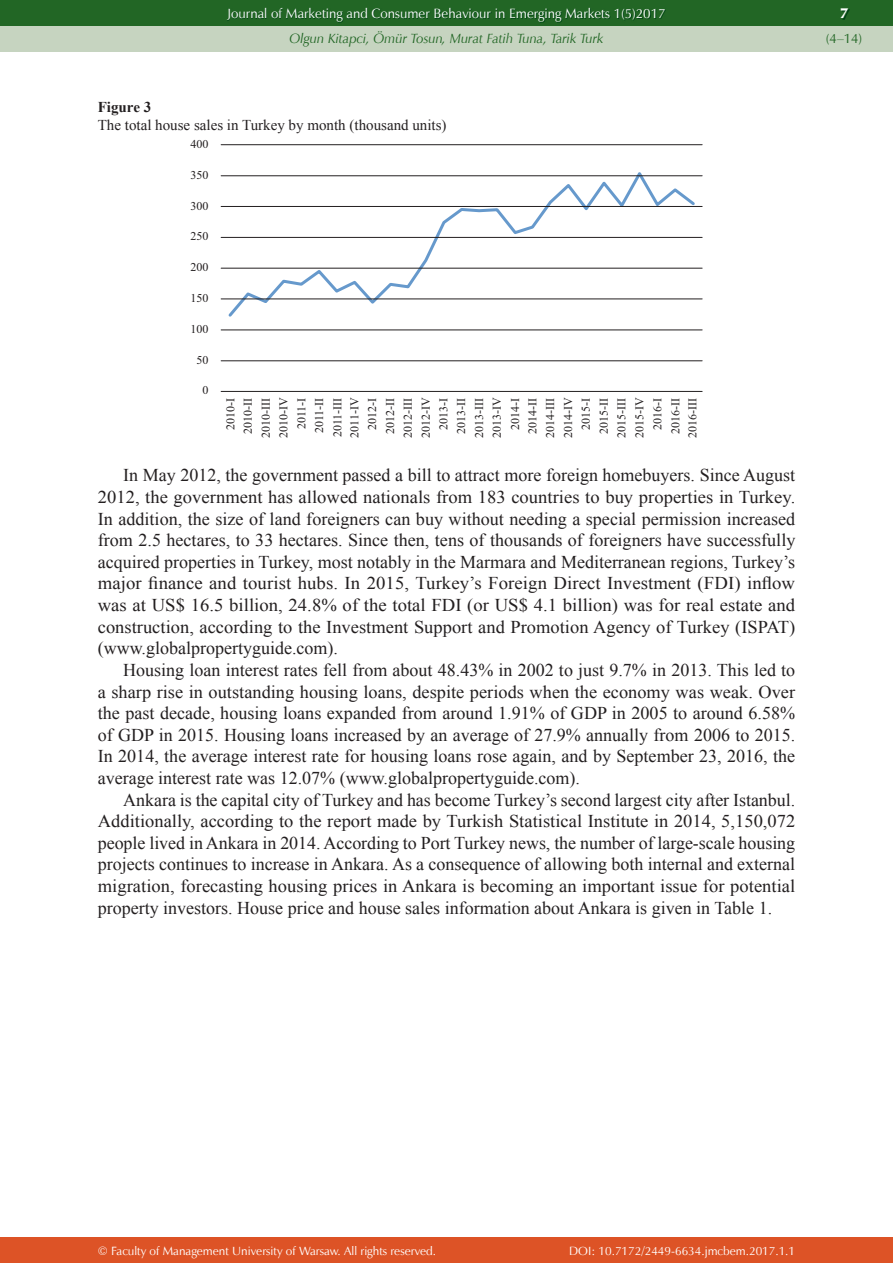
<style>
.page{position:relative;width:893px;height:1263px;background:#fff}
.page>*{position:absolute;margin:0;border:0;box-sizing:border-box;transform-origin:0 0}
.t1{font:18px/21.6px "Times New Roman";color:#231f20;text-align:justify}
.t2{font:15px "Times New Roman";color:#231f20}
.t3{font:700 15px "Times New Roman";color:#231f20}
.t4{font:15px "Zapf Humnst Ult EU";color:#fff}
.t5{font:13.5px "Zapf Humnst EU";color:#fff}
.t6{font:italic 13.5px "Zapf Humnst EU";color:#226625}
.t7{font:13.5px "Zapf Humnst EU";color:#226625}
.t8{font:12px/17.9px "Times New Roman";color:#231f20;text-align:right}
.t9{font:12px "Zapf Humnst EU";color:#fff}
</style>
<div class="page">
<div style="left:0;top:0;width:893px;height:51px;background:#c6d4c0"></div>
<div style="left:0;top:1237px;width:893px;height:26px;background:#dd5326"></div>
<div style="left:0;top:0;width:893px;height:26px;background:#226625"></div>
<img style="left:228px;top:9px;width:438px;height:14px">
<svg style="left:842px;top:10px;width:8px;height:10px"></svg>
<svg style="left:226px;top:172px;width:471px;height:145px"></svg>
<hr style="left:221px;top:144px;width:481px;height:1px;background:#231f20">
<hr style="left:221px;top:176px;width:481px;height:1px;background:#231f20">
<hr style="left:221px;top:206px;width:481px;height:1px;background:#231f20">
<hr style="left:221px;top:237px;width:481px;height:1px;background:#231f20">
<hr style="left:221px;top:268px;width:481px;height:1px;background:#231f20">
<hr style="left:221px;top:299px;width:481px;height:1px;background:#231f20">
<hr style="left:221px;top:330px;width:481px;height:1px;background:#231f20">
<hr style="left:221px;top:361px;width:481px;height:1px;background:#231f20">
<hr style="left:221px;top:391px;width:481px;height:1px;background:#231f20">
<p class="t5" style="left:227px;top:5px;width:440px">Journal of Marketing and Consumer Behaviour in Emerging Markets 1(5)2017</p>
<p class="t6" style="left:290px;top:30px;width:315px">Olgun Kitapci, Ömür Tosun, Murat Fatih Tuna, Tarik Turk</p>
<p class="t3" style="left:98px;top:99px;width:55px">Figure 3</p>
<p class="t2" style="left:98px;top:117px;width:350px">The total house sales in Turkey by month (thousand units)</p>
<p class="t8" style="left:190px;top:136px;width:19px">400</p>
<p class="t8" style="left:190px;top:167px;width:19px">350</p>
<p class="t8" style="left:190px;top:198px;width:19px">300</p>
<p class="t8" style="left:190px;top:229px;width:19px">250</p>
<p class="t8" style="left:190px;top:260px;width:19px">200</p>
<p class="t8" style="left:190px;top:291px;width:19px">150</p>
<p class="t8" style="left:190px;top:321px;width:19px">100</p>
<p class="t8" style="left:196px;top:352px;width:13px">50</p>
<p class="t8" style="left:202px;top:382px;width:7px">0</p>
<p class="t8" style="left:223px;top:430px;width:33px;rotate:-90deg">2010-I</p>
<p class="t8" style="left:240px;top:434px;width:37px;rotate:-90deg">2010-II</p>
<p class="t8" style="left:258px;top:438px;width:42px;rotate:-90deg">2010-III<br>2010-IV<br>2011-I<br>2011-II<br>2011-III</p>
<p class="t8" style="left:347px;top:438px;width:42px;rotate:-90deg">2011-IV<br>2012-I<br>2012-II<br>2012-III<br>2012-IV<br>2013-I<br>2013-II<br>2013-III<br>2013-IV<br>2014-I<br>2014-II<br>2014-III<br>2014-IV<br>2015-I<br>2015-II<br>2015-III<br>2015-IV<br>2016-I<br>2016-II<br>2016-III</p>
<p class="t1" style="left:98px;top:465px;width:699px;text-indent:26px">In May 2012, the government passed a bill to attract more foreign homebuyers. Since August 2012, the government has allowed nationals from 183 countries to buy properties in Turkey.<br>In addition, the size of land foreigners can buy without needing a special permission increased from 2.5 hectares, to 33 hectares. Since then, tens of thousands of foreigners have successfully acquired properties in Turkey, most notably in the Marmara and Mediterranean regions, Turkey’s major finance and tourist hubs. In 2015, Turkey’s Foreign Direct Investment (FDI) inflow was at US$ 16.5 billion, 24.8% of the total FDI (or US$ 4.1 billion) was for real estate and construction, according to the Investment Support and Promotion Agency of Turkey (ISPAT) (www.globalpropertyguide.com).</p>
<p class="t1" style="left:98px;top:659px;width:699px;text-indent:26px">Housing loan interest rates fell from about 48.43% in 2002 to just 9.7% in 2013. This led to a sharp rise in outstanding housing loans, despite periods when the economy was weak. Over the past decade, housing loans expanded from around 1.91% of GDP in 2005 to around 6.58% of GDP in 2015. Housing loans increased by an average of 27.9% annually from 2006 to 2015.<br>In 2014, the average interest rate for housing loans rose again, and by September 23, 2016, the average interest rate was 12.07% (www.globalpropertyguide.com).</p>
<p class="t1" style="left:98px;top:789px;width:699px;text-indent:26px">Ankara is the capital city of Turkey and has become Turkey’s second largest city after Istanbul.<br>Additionally, according to the report made by Turkish Statistical Institute in 2014, 5,150,072 people lived in Ankara in 2014. According to Port Turkey news, the number of large-scale housing projects continues to increase in Ankara. As a consequence of allowing both internal and external migration, forecasting housing prices in Ankara is becoming an important issue for potential property investors. House price and house sales information about Ankara is given in Table 1.</p>
<p class="t4" style="left:840px;top:4px;width:10px">7</p>
<p class="t7" style="left:826px;top:30px;width:38px">(4–14)</p>
<p class="t9" style="left:98px;top:1243px;width:340px">© Faculty of Management University of Warsaw. All rights reserved.</p>
<p class="t9" style="left:569px;top:1243px;width:227px">DOI: 10.7172/2449-6634.jmcbem.2017.1.1</p>
</div>
